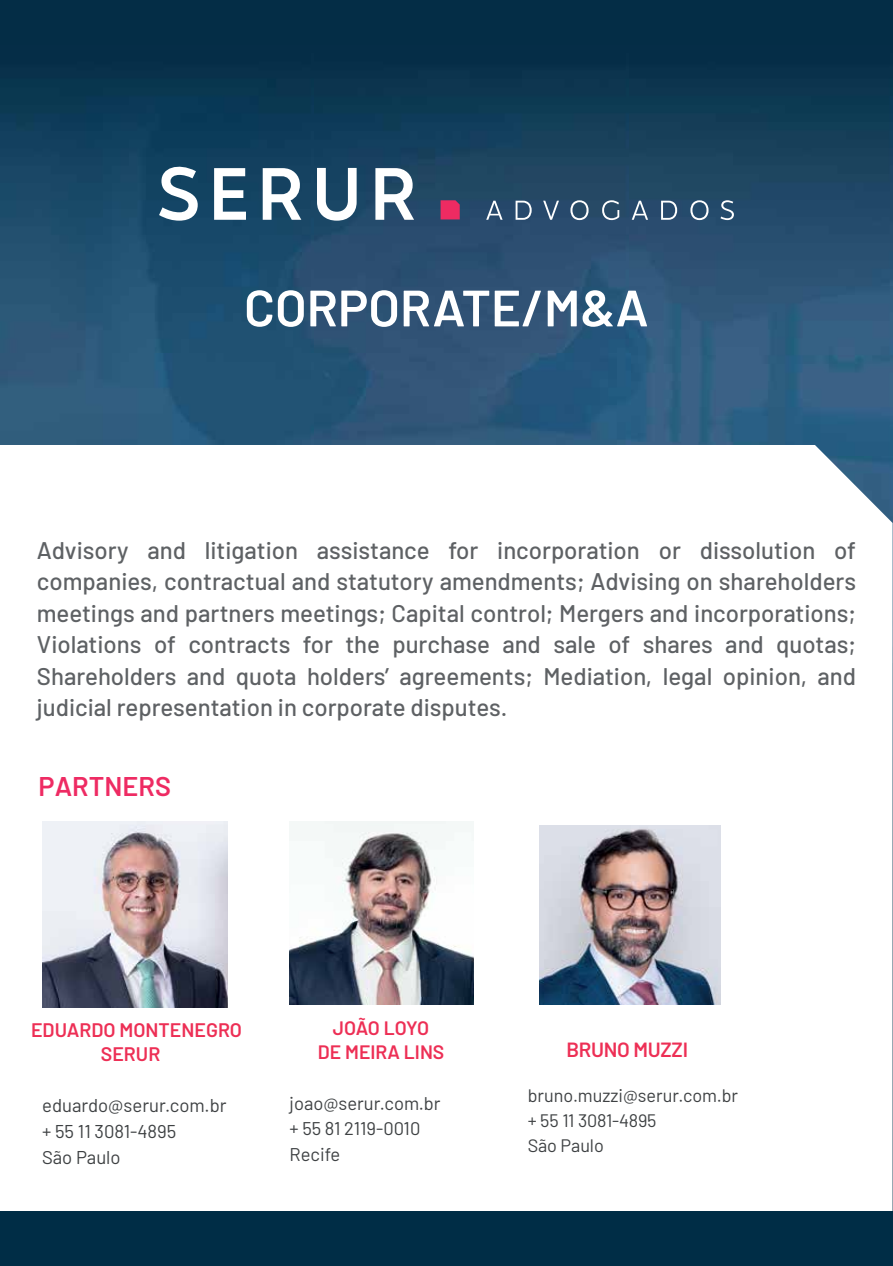
<style>
.page{position:relative;width:893px;height:1266px;background:#fff}
.page>*{position:absolute;margin:0;border:0;box-sizing:border-box;transform-origin:0 0}
.t1{font:600 51px "Barlow";color:#fff}
.t2{font:600 27px "Barlow";color:#ee2b63}
.t3{font:500 24px/31.5px "Barlow";color:#5e6164;text-align:justify}
.t4{font:600 20.55px "Barlow";letter-spacing:-.015em;color:#ed2f55}
.t5{font:600 19.5px/23.4px "Barlow";color:#ed2f55}
.t6{font:600 19.35px/23.2px "Barlow";color:#ed2f55;text-align:center}
.t7{font:18.45px/25.7px "Barlow";color:#3e4143}
.t8{font:18.3px/25.5px "Barlow";color:#3e4143}
.t9{font:18px/25px "Barlow";color:#3e4143}
</style>
<div class="page">
<img style="left:0;top:0;width:892px;height:445px">
<svg style="left:42px;top:445px;width:850px;height:563px"></svg>
<div style="left:0;top:1211px;width:892px;height:54px;background:#002d46"></div>
<svg style="left:159px;top:162px;width:39px;height:58px"></svg>
<svg style="left:214px;top:168px;width:32px;height:52px"></svg>
<svg style="left:263px;top:168px;width:38px;height:52px"></svg>
<svg style="left:317px;top:168px;width:40px;height:52px"></svg>
<svg style="left:375px;top:168px;width:39px;height:52px"></svg>
<svg style="left:441px;top:200px;width:19px;height:19px"></svg>
<svg style="left:486px;top:201px;width:17px;height:19px"></svg>
<svg style="left:516px;top:201px;width:16px;height:19px"></svg>
<svg style="left:543px;top:201px;width:16px;height:19px"></svg>
<svg style="left:570px;top:200px;width:19px;height:20px"></svg>
<svg style="left:602px;top:200px;width:17px;height:20px"></svg>
<svg style="left:632px;top:201px;width:16px;height:19px"></svg>
<svg style="left:661px;top:201px;width:16px;height:19px"></svg>
<svg style="left:690px;top:200px;width:19px;height:20px"></svg>
<svg style="left:720px;top:200px;width:14px;height:20px"></svg>
<img style="left:42px;top:821px;width:186px;height:186px">
<img style="left:290px;top:821px;width:183px;height:183px">
<img style="left:540px;top:825px;width:180px;height:179px">
<h1 class="t1" style="left:244px;top:270px;width:406px">CORPORATE/M&amp;A</h1>
<p class="t3" style="left:37px;top:532px;width:821px">Advisory and litigation assistance for incorporation or dissolution of companies, contractual and statutory amendments; Advising on shareholders meetings and partners meetings; Capital control; Mergers and incorporations; Violations of contracts for the purchase and sale of shares and quotas; Shareholders and quota holders’ agreements; Mediation, legal opinion, and judicial representation in corporate disputes.</p>
<p class="t2" style="left:39px;top:766px;width:134px">PARTNERS</p>
<p class="t5" style="left:101px;top:1016px;width:143px;text-indent:-70px">EDUARDO MONTENEGRO<br>SERUR</p>
<p class="t7" style="left:42px;top:1090px;width:186px">eduardo@serur.com.br + 55 11 3081-4895<br>São Paulo</p>
<p class="t6" style="left:318px;top:1014px;width:128px">JOÃO LOYO<br>DE MEIRA LINS</p>
<p class="t8" style="left:290px;top:1088px;width:153px">joao@serur.com.br + 55 81 2119-0010<br>Recife</p>
<p class="t4" style="left:566px;top:1033px;width:123px">BRUNO MUZZI</p>
<p class="t9" style="left:528px;top:1081px;width:212px">bruno.muzzi@serur.com.br + 55 11 3081-4895<br>São Paulo</p>
</div>
